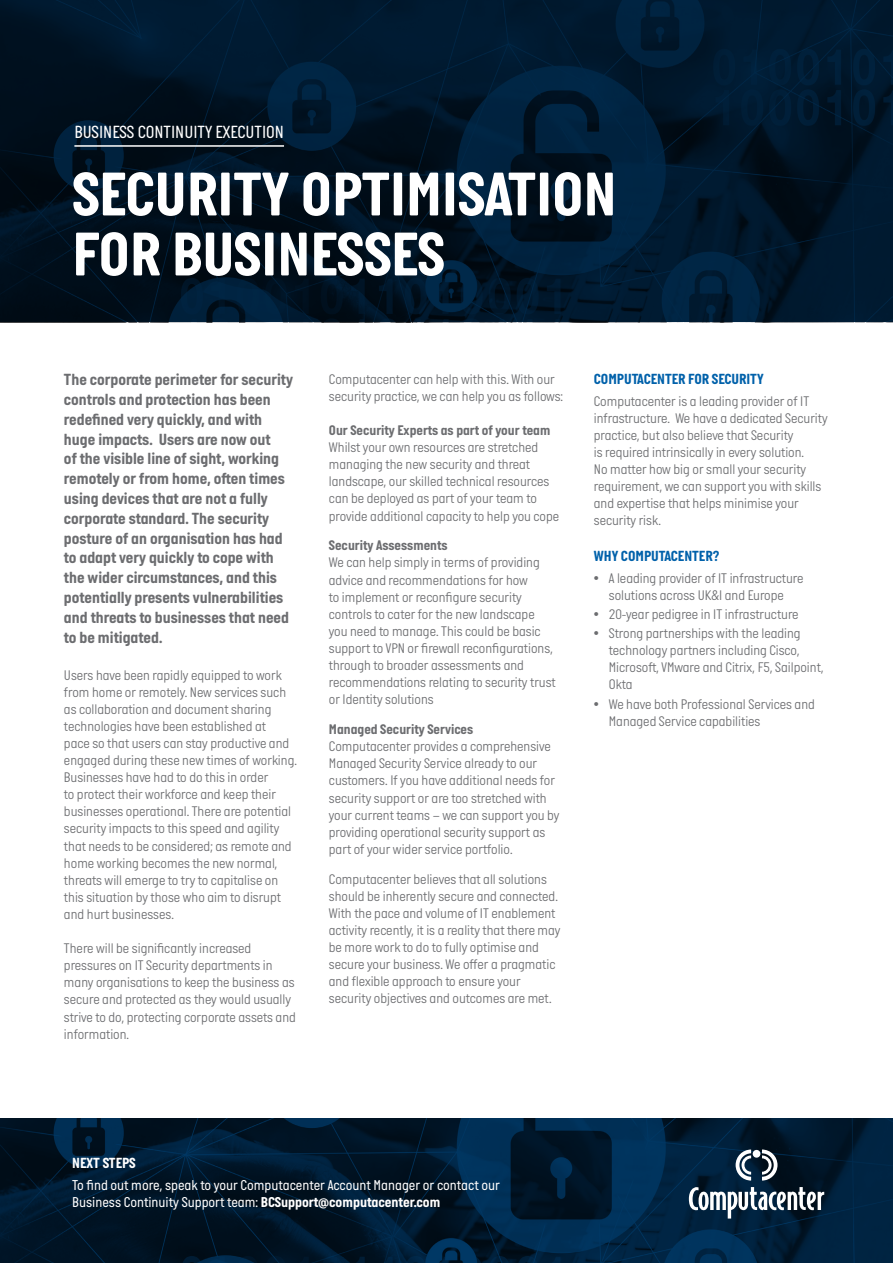
<style>
.page{position:relative;width:893px;height:1263px;background:#fff}
.page>*{position:absolute;margin:0;border:0;box-sizing:border-box;transform-origin:0 0}
.t1{font:700 63px/60px "Italian Plate No One";color:#fff}
.t2{font:18px "Italian Plate No One";color:#fff}
.t3{font:700 16.5px/19.8px "Italian Plate No One";color:#6c6d70}
.t4{font:700 15px "Italian Plate No One";color:#0161aa}
.t5{font:700 15px "Italian Plate No One";color:#fff}
.t6{font:14.7px/17.5px "Italian Plate No One";color:#fff}
.t7{font:300 14.25px/17.1px "Italian Plate No One";color:#6c6d70}
.s1{font-weight:700}
</style>
<div class="page">
<svg style="left:0;top:1118px;width:893px;height:145px;background:#001c33"></svg>
<svg style="left:0;top:0;width:893px;height:322px;background:#00162a"></svg>
<hr style="left:74px;top:145px;width:210px;height:2px;background:#fff">
<svg style="left:689px;top:1187px;width:135px;height:31px"></svg>
<svg style="left:736px;top:1149px;width:15px;height:31px"></svg>
<svg style="left:762px;top:1149px;width:15px;height:31px"></svg>
<div style="left:753px;top:1150px;width:7px;height:8px;background:#fff;border-radius:50%"></div>
<p class="t2" style="left:74px;top:122px;width:211px">BUSINESS CONTINUITY EXECUTION</p>
<p class="t1" style="left:72px;top:164px;width:546px">SECURITY OPTIMISATION<br>FOR BUSINESSES</p>
<p class="t3" style="left:64px;top:370px;width:231px">The corporate perimeter for security controls and protection has been redefined very quickly, and with huge impacts. Users are now out<br>of the visible line of sight, working remotely or from home, often times using devices that are not a fully corporate standard. The security posture of an organisation has had to adapt very quickly to cope with the wider circumstances, and this potentially presents vulnerabilities and threats to businesses that need to be mitigated.</p>
<p class="t7" style="left:64px;top:667px;width:235px">Users have been rapidly equipped to work from home or remotely. New services such as collaboration and document sharing technologies have been established at<br>pace so that users can stay productive and engaged during these new times of working.<br>Businesses have had to do this in order<br>to protect their workforce and keep their businesses operational. There are potential security impacts to this speed and agility that needs to be considered; as remote and home working becomes the new normal, threats will emerge to try to capitalise on this situation by those who aim to disrupt and hurt businesses.</p>
<p class="t7" style="left:64px;top:940px;width:233px">There will be significantly increased pressures on IT Security departments in many organisations to keep the business as secure and protected as they would usually strive to do, protecting corporate assets and information.</p>
<p class="t7" style="left:329px;top:371px;width:236px">Computacenter can help with this. With our security practice, we can help you as follows:</p>
<p class="t7" style="left:329px;top:422px;width:232px"><span class="s1">Our Security Experts as part of your team </span>Whilst your own resources are stretched managing the new security and threat landscape, our skilled technical resources can be deployed as part of your team to provide additional capacity to help you cope</p>
<p class="t7" style="left:329px;top:538px;width:228px"><span class="s1">Security Assessments<br></span>We can help simply in terms of providing advice and recommendations for how<br>to implement or reconfigure security controls to cater for the new landscape you need to manage. This could be basic support to VPN or firewall reconfigurations, through to broader assessments and recommendations relating to security trust or Identity solutions</p>
<p class="t7" style="left:329px;top:721px;width:232px"><span class="s1">Managed Security Services<br></span>Computacenter provides a comprehensive Managed Security Service already to our customers. If you have additional needs for security support or are too stretched with your current teams – we can support you by providing operational security support as part of your wider service portfolio.</p>
<p class="t7" style="left:329px;top:871px;width:233px">Computacenter believes that all solutions should be inherently secure and connected.<br>With the pace and volume of IT enablement activity recently, it is a reality that there may be more work to do to fully optimise and secure your business. We offer a pragmatic and flexible approach to ensure your security objectives and outcomes are met.</p>
<p class="t4" style="left:594px;top:371px;width:171px">COMPUTACENTER FOR SECURITY</p>
<p class="t7" style="left:594px;top:393px;width:235px">Computacenter is a leading provider of IT infrastructure. We have a dedicated Security practice, but also believe that Security<br>is required intrinsically in every solution.<br>No matter how big or small your security requirement, we can support you with skills and expertise that helps minimise your security risk.</p>
<p class="t4" style="left:594px;top:548px;width:127px">WHY COMPUTACENTER?</p>
<p class="t7" style="left:594px;top:570px;width:211px;text-align:center">• A leading provider of IT infrastructure solutions across UK&amp;I and Europe</p>
<p class="t7" style="left:594px;top:606px;width:206px">• 20-year pedigree in IT infrastructure</p>
<p class="t7" style="left:609px;top:625px;width:216px;text-indent:-15px">• Strong partnerships with the leading technology partners including Cisco,<br>Microsoft, VMware and Citrix, F5, Sailpoint,<br>Okta</p>
<p class="t7" style="left:609px;top:696px;width:208px;text-indent:-15px">• We have both Professional Services and<br>Managed Service capabilities</p>
<p class="t5" style="left:72px;top:1155px;width:65px">NEXT STEPS</p>
<p class="t6" style="left:72px;top:1176px;width:429px">To find out more, speak to your Computacenter Account Manager or contact our<br>Business Continuity Support team: <span class="s1">BCSupport@computacenter.com</span></p>
</div>
